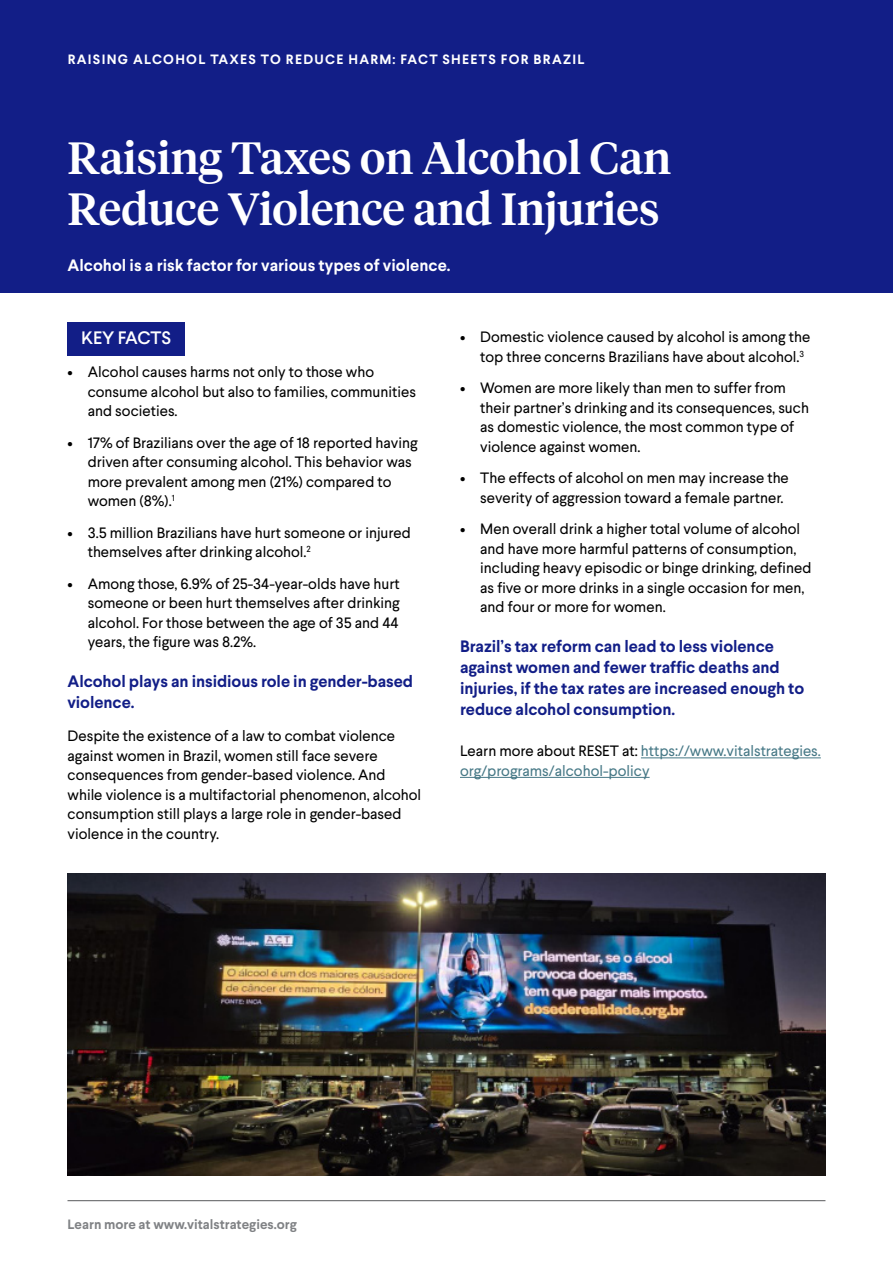
<style>
.page{position:relative;width:893px;height:1263px;background:#fff}
.page>*{position:absolute;margin:0;border:0;box-sizing:border-box;transform-origin:0 0}
.t1{font:500 45px/51px "Tiempos Headline";color:#fff}
.t2{font:500 18px "Larsseit";letter-spacing:-.005em;color:#fff}
.t3{font:700 16.5px/21px "Larsseit";letter-spacing:-.005em;color:#121e87}
.t4{font:700 16.5px "Larsseit";color:#fff}
.t5{font:15px/19.5px "Larsseit";color:#000}
.t6{font:15px/19.5px "Larsseit";color:#467886}
.t7{font:700 13.5px "Larsseit";letter-spacing:.095em;color:#fff}
.t8{font:700 13.5px "Larsseit";color:#808285}
.s1{color:#000}
</style>
<div class="page">
<div style="left:0;top:0;width:893px;height:293px;background:#121e87"></div>
<hr style="left:68px;top:1200px;width:757px;height:1px;background:#58595b">
<div style="left:68px;top:322px;width:117px;height:33px;background:#121e87"></div>
<img style="left:68px;top:874px;width:757px;height:302px">
<hr style="left:641px;top:757px;width:180px;height:1px;background:#467886">
<hr style="left:460px;top:777px;width:190px;height:1px;background:#467886">
<p class="t7" style="left:68px;top:51px;width:518px">RAISING ALCOHOL TAXES TO REDUCE HARM: FACT SHEETS FOR BRAZIL</p>
<h1 class="t1" style="left:68px;top:130px;width:605px">Raising Taxes on Alcohol Can<br>Reduce Violence and Injuries</h1>
<p class="t4" style="left:68px;top:255px;width:384px">Alcohol is a risk factor for various types of violence.</p>
<p class="t2" style="left:81px;top:326px;width:92px">KEY FACTS</p>
<p class="t5" style="left:88px;top:362px;width:330px;text-indent:-20px">• Alcohol causes harms not only to those who consume alcohol but also to families, communities and societies.</p>
<p class="t5" style="left:88px;top:433px;width:331px;text-indent:-20px">• 17% of Brazilians over the age of 18 reported having driven after consuming alcohol. This behavior was more prevalent among men (21%) compared to women (8%).<sup>1</sup></p>
<p class="t5" style="left:88px;top:523px;width:325px;text-indent:-20px">• 3.5 million Brazilians have hurt someone or injured themselves after drinking alcohol.<sup>2</sup></p>
<p class="t5" style="left:88px;top:574px;width:314px;text-align:justify;text-indent:-20px">• Among those, 6.9% of 25-34-year-olds have hurt someone or been hurt themselves after drinking alcohol. For those between the age of 35 and 44 years, the figure was 8.2%.</p>
<p class="t3" style="left:68px;top:671px;width:347px">Alcohol plays an insidious role in gender-based violence.</p>
<p class="t5" style="left:68px;top:726px;width:355px">Despite the existence of a law to combat violence against women in Brazil, women still face severe consequences from gender-based violence. And while violence is a multifactorial phenomenon, alcohol consumption still plays a large role in gender-based violence in the country.</p>
<p class="t5" style="left:480px;top:327px;width:332px;text-indent:-20px">• Domestic violence caused by alcohol is among the top three concerns Brazilians have about alcohol.<sup>3</sup></p>
<p class="t5" style="left:480px;top:378px;width:330px;text-indent:-20px">• Women are more likely than men to suffer from their partner’s drinking and its consequences, such as domestic violence, the most common type of violence against women.</p>
<p class="t5" style="left:480px;top:468px;width:310px;text-indent:-20px">• The effects of alcohol on men may increase the severity of aggression toward a female partner.</p>
<p class="t5" style="left:480px;top:519px;width:333px;text-indent:-20px">• Men overall drink a higher total volume of alcohol and have more harmful patterns of consumption, including heavy episodic or binge drinking, defined as five or more drinks in a single occasion for men, and four or more for women.</p>
<p class="t3" style="left:460px;top:636px;width:346px">Brazil’s tax reform can lead to less violence against women and fewer traffic deaths and injuries, if the tax rates are increased enough to reduce alcohol consumption.</p>
<p class="t6" style="left:460px;top:741px;width:362px"><span class="s1">Learn more about RESET at:</span> https://www.vitalstrategies. org/programs/alcohol-policy</p>
<p class="t8" style="left:68px;top:1215px;width:231px">Learn more at www.vitalstrategies.org</p>
</div>
